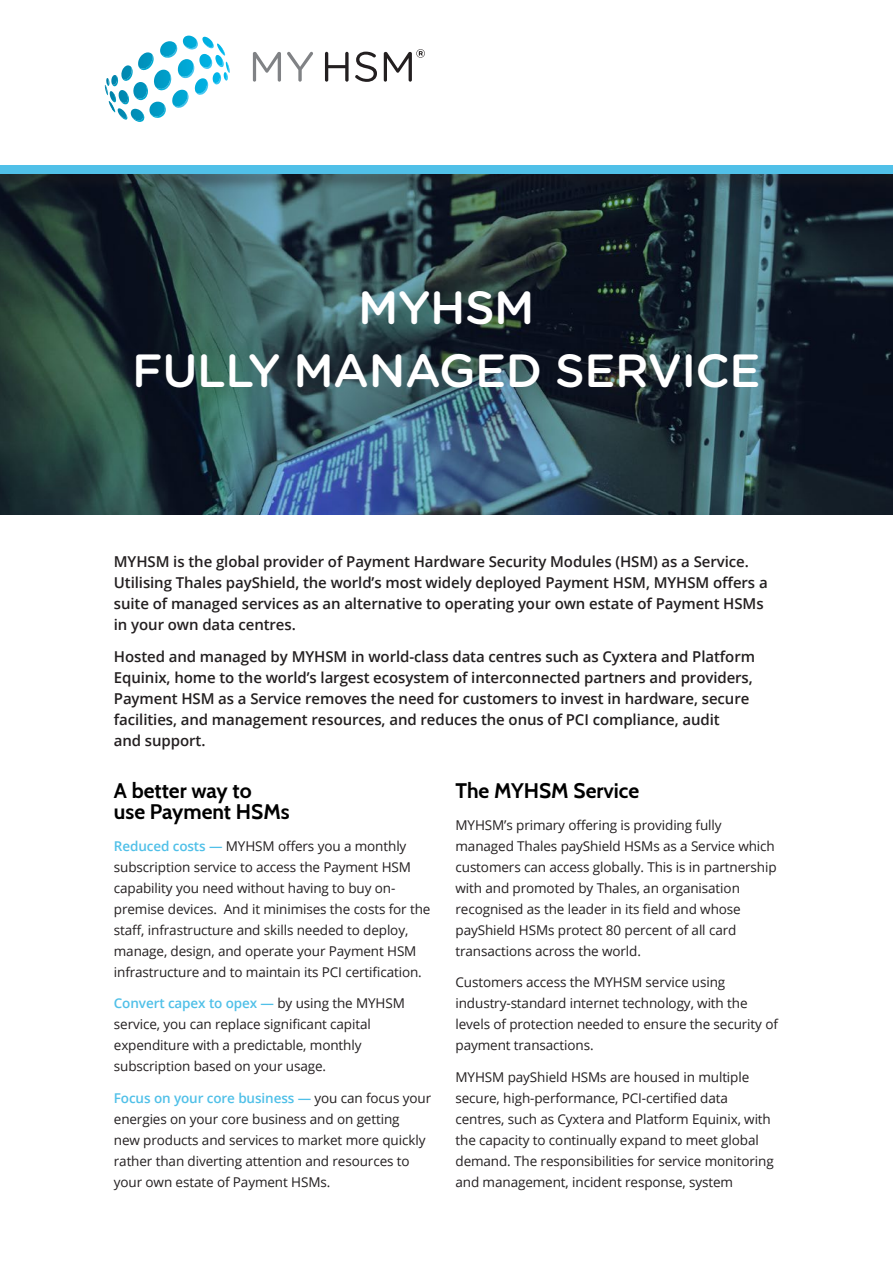
<style>
.page{position:relative;width:893px;height:1263px;background:#fff}
.page>*{position:absolute;margin:0;border:0;box-sizing:border-box;transform-origin:0 0}
.t1{font:500 46.5px/63px "Gotham Rounded";letter-spacing:-.01em;color:#fff;text-align:center}
.t2{font:700 21px/21px "Cabin";color:#000}
.t3{font:600 15px/21px "Open Sans";letter-spacing:-.005em;color:#231f20}
.t4{font:13.5px/21px "Open Sans";letter-spacing:-.01em;color:#231f20}
.s1{font-weight:600;color:#50c0e8}
</style>
<div class="page">
<img style="left:0;top:192px;width:893px;height:322px">
<svg style="left:105px;top:36px;width:125px;height:86px"></svg>
<svg style="left:253px;top:52px;width:28px;height:30px"></svg>
<svg style="left:287px;top:52px;width:26px;height:30px"></svg>
<svg style="left:325px;top:52px;width:24px;height:30px"></svg>
<svg style="left:355px;top:52px;width:22px;height:30px"></svg>
<svg style="left:384px;top:49px;width:41px;height:33px"></svg>
<div style="left:0;top:164px;width:893px;height:28px;background:#231f20;opacity:.4"></div>
<div style="left:0;top:166px;width:893px;height:8px;background:#50c0e8"></div>
<h1 class="t1" style="left:132px;top:274px;width:630px">MYHSM<br>FULLY MANAGED SERVICE</h1>
<p class="t3" style="left:114px;top:551px;width:655px">MYHSM is the global provider of Payment Hardware Security Modules (HSM) as a Service.<br>Utilising Thales payShield, the world’s most widely deployed Payment HSM, MYHSM offers a suite of managed services as an alternative to operating your own estate of Payment HSMs in your own data centres.</p>
<p class="t3" style="left:114px;top:645px;width:643px">Hosted and managed by MYHSM in world-class data centres such as Cyxtera and Platform Equinix, home to the world’s largest ecosystem of interconnected partners and providers, Payment HSM as a Service removes the need for customers to invest in hardware, secure facilities, and management resources, and reduces the onus of PCI compliance, audit<br>and support.</p>
<h2 class="t2" style="left:114px;top:779px;width:177px">A better way to<br>use Payment HSMs</h2>
<p class="t4" style="left:114px;top:835px;width:318px"><span class="s1">Reduced costs —</span> MYHSM offers you a monthly subscription service to access the Payment HSM capability you need without having to buy on&shy;premise devices. And it minimises the costs for the staff, infrastructure and skills needed to deploy, manage, design, and operate your Payment HSM infrastructure and to maintain its PCI certification.</p>
<p class="t4" style="left:114px;top:992px;width:293px"><span class="s1">Convert capex to opex —</span> by using the MYHSM service, you can replace significant capital expenditure with a predictable, monthly subscription based on your usage.</p>
<p class="t4" style="left:114px;top:1087px;width:319px"><span class="s1">Focus on your core business —</span> you can focus your energies on your core business and on getting<br>new products and services to market more quickly rather than diverting attention and resources to your own estate of Payment HSMs.</p>
<h2 class="t2" style="left:455px;top:779px;width:185px">The MYHSM Service</h2>
<p class="t4" style="left:455px;top:814px;width:323px">MYHSM’s primary offering is providing fully managed Thales payShield HSMs as a Service which customers can access globally. This is in partnership with and promoted by Thales, an organisation recognised as the leader in its field and whose payShield HSMs protect 80 percent of all card transactions across the world.</p>
<p class="t4" style="left:455px;top:971px;width:324px">Customers access the MYHSM service using industry-standard internet technology, with the levels of protection needed to ensure the security of payment transactions.</p>
<p class="t4" style="left:455px;top:1066px;width:320px">MYHSM payShield HSMs are housed in multiple secure, high-performance, PCI-certified data centres, such as Cyxtera and Platform Equinix, with the capacity to continually expand to meet global demand. The responsibilities for service monitoring and management, incident response, system</p>
</div>
